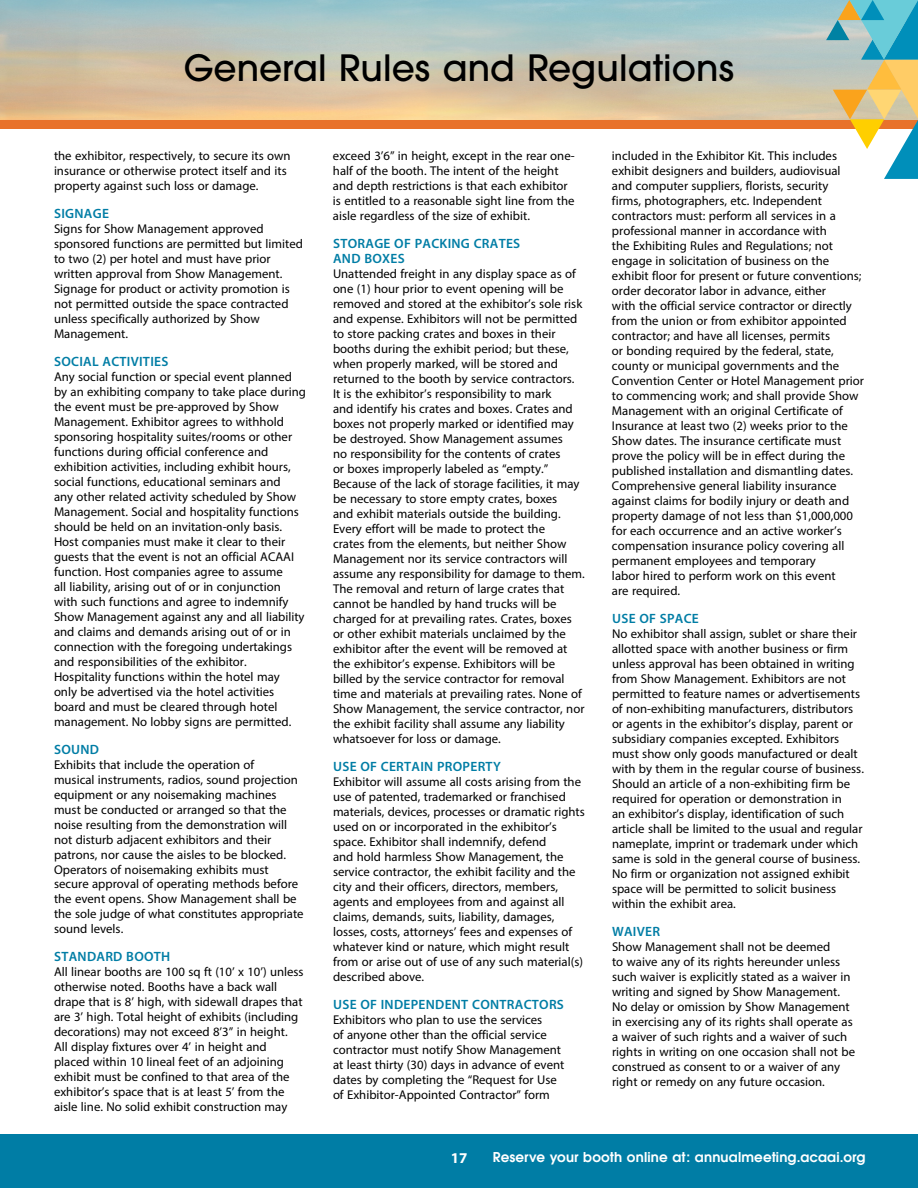
<style>
.page{position:relative;width:918px;height:1188px;background:#fff}
.page>*{position:absolute;margin:0;border:0;box-sizing:border-box;transform-origin:0 0}
.t1{font:500 36px "Avant Garde";color:#000}
.t2{font:700 15px "Myriad Pro";color:#fff}
.t3{font:600 13.5px/15px "Myriad Pro";letter-spacing:.02em;color:#007da5}
.t4{font:600 13.5px "Avant Garde";letter-spacing:.01em;color:#fff}
.t5{font:12.75px/15px "Myriad Pro";color:#000}
</style>
<div class="page">
<div style="left:0;top:1134px;width:918px;height:54px;background:#007da5"></div>
<div style="left:0;top:120px;width:918px;height:9px;background:#e8722b"></div>
<svg style="left:826px;top:0;width:92px;height:179px"></svg>
<h1 class="t1" style="left:184px;top:46px;width:552px">General Rules and Regulations</h1>
<p class="t5" style="left:54px;top:148px;width:238px">the exhibitor, respectively, to secure its own insurance or otherwise protect itself and its property against such loss or damage.</p>
<p class="t3" style="left:54px;top:206px;width:56px">SIGNAGE</p>
<p class="t5" style="left:54px;top:221px;width:250px">Signs for Show Management approved sponsored functions are permitted but limited to two (2) per hotel and must have prior written approval from Show Management.<br>Signage for product or activity promotion is not permitted outside the space contracted unless specifically authorized by Show Management.</p>
<p class="t3" style="left:54px;top:353px;width:116px">SOCIAL ACTIVITIES</p>
<p class="t5" style="left:54px;top:369px;width:253px">Any social function or special event planned by an exhibiting company to take place during the event must be pre-approved by Show Management. Exhibitor agrees to withhold sponsoring hospitality suites/rooms or other functions during official conference and exhibition activities, including exhibit hours, social functions, educational seminars and<br>any other related activity scheduled by Show Management. Social and hospitality functions should be held on an invitation-only basis.<br>Host companies must make it clear to their guests that the event is not an official ACAAI function. Host companies agree to assume<br>all liability, arising out of or in conjunction with such functions and agree to indemnify Show Management against any and all liability and claims and demands arising out of or in connection with the foregoing undertakings and responsibilities of the exhibitor.<br>Hospitality functions within the hotel may only be advertised via the hotel activities board and must be cleared through hotel management. No lobby signs are permitted.</p>
<p class="t3" style="left:54px;top:741px;width:46px">SOUND</p>
<p class="t5" style="left:54px;top:757px;width:251px">Exhibits that include the operation of<br>musical instruments, radios, sound projection equipment or any noisemaking machines must be conducted or arranged so that the noise resulting from the demonstration will not disturb adjacent exhibitors and their patrons, nor cause the aisles to be blocked.<br>Operators of noisemaking exhibits must secure approval of operating methods before the event opens. Show Management shall be the sole judge of what constitutes appropriate sound levels.</p>
<p class="t3" style="left:54px;top:949px;width:118px">STANDARD BOOTH</p>
<p class="t5" style="left:54px;top:964px;width:251px">All linear booths are 100 sq ft (10’ x 10’) unless otherwise noted. Booths have a back wall drape that is 8’ high, with sidewall drapes that are 3’ high. Total height of exhibits (including decorations) may not exceed 8’3” in height.<br>All display fixtures over 4’ in height and placed within 10 lineal feet of an adjoining exhibit must be confined to that area of the exhibitor’s space that is at least 5’ from the aisle line. No solid exhibit construction may</p>
<p class="t5" style="left:333px;top:148px;width:243px">exceed 3’6” in height, except in the rear one&shy;half of the booth. The intent of the height and depth restrictions is that each exhibitor is entitled to a reasonable sight line from the aisle regardless of the size of exhibit.</p>
<p class="t3" style="left:333px;top:236px;width:189px">STORAGE OF PACKING CRATES<br>AND BOXES</p>
<p class="t5" style="left:333px;top:266px;width:253px">Unattended freight in any display space as of one (1) hour prior to event opening will be removed and stored at the exhibitor’s sole risk and expense. Exhibitors will not be permitted to store packing crates and boxes in their booths during the exhibit period; but these, when properly marked, will be stored and returned to the booth by service contractors.<br>It is the exhibitor’s responsibility to mark<br>and identify his crates and boxes. Crates and boxes not properly marked or identified may be destroyed. Show Management assumes<br>no responsibility for the contents of crates<br>or boxes improperly labeled as “empty.” Because of the lack of storage facilities, it may be necessary to store empty crates, boxes<br>and exhibit materials outside the building.<br>Every effort will be made to protect the<br>crates from the elements, but neither Show Management nor its service contractors will assume any responsibility for damage to them.<br>The removal and return of large crates that cannot be handled by hand trucks will be charged for at prevailing rates. Crates, boxes or other exhibit materials unclaimed by the exhibitor after the event will be removed at the exhibitor’s expense. Exhibitors will be billed by the service contractor for removal time and materials at prevailing rates. None of Show Management, the service contractor, nor the exhibit facility shall assume any liability whatsoever for loss or damage.</p>
<p class="t3" style="left:333px;top:758px;width:169px">USE OF CERTAIN PROPERTY</p>
<p class="t5" style="left:333px;top:774px;width:253px">Exhibitor will assume all costs arising from the use of patented, trademarked or franchised materials, devices, processes or dramatic rights used on or incorporated in the exhibitor’s space. Exhibitor shall indemnify, defend<br>and hold harmless Show Management, the service contractor, the exhibit facility and the city and their officers, directors, members, agents and employees from and against all claims, demands, suits, liability, damages, losses, costs, attorneys’ fees and expenses of whatever kind or nature, which might result from or arise out of use of any such material(s) described above.</p>
<p class="t3" style="left:333px;top:996px;width:232px">USE OF INDEPENDENT CONTRACTORS</p>
<p class="t5" style="left:333px;top:1012px;width:233px">Exhibitors who plan to use the services<br>of anyone other than the official service contractor must notify Show Management at least thirty (30) days in advance of event dates by completing the “Request for Use of Exhibitor-Appointed Contractor” form</p>
<p class="t5" style="left:612px;top:148px;width:254px">included in the Exhibitor Kit. This includes exhibit designers and builders, audiovisual and computer suppliers, florists, security<br>firms, photographers, etc. Independent contractors must: perform all services in a professional manner in accordance with<br>the Exhibiting Rules and Regulations; not engage in solicitation of business on the exhibit floor for present or future conventions; order decorator labor in advance, either<br>with the official service contractor or directly from the union or from exhibitor appointed contractor; and have all licenses, permits<br>or bonding required by the federal, state, county or municipal governments and the Convention Center or Hotel Management prior to commencing work; and shall provide Show Management with an original Certificate of Insurance at least two (2) weeks prior to the Show dates. The insurance certificate must prove the policy will be in effect during the published installation and dismantling dates.<br>Comprehensive general liability insurance against claims for bodily injury or death and property damage of not less than $1,000,000 for each occurrence and an active worker’s compensation insurance policy covering all permanent employees and temporary<br>labor hired to perform work on this event<br>are required.</p>
<p class="t3" style="left:612px;top:611px;width:88px">USE OF SPACE</p>
<p class="t5" style="left:612px;top:626px;width:254px">No exhibitor shall assign, sublet or share their allotted space with another business or firm unless approval has been obtained in writing from Show Management. Exhibitors are not permitted to feature names or advertisements of non-exhibiting manufacturers, distributors or agents in the exhibitor’s display, parent or subsidiary companies excepted. Exhibitors must show only goods manufactured or dealt with by them in the regular course of business.<br>Should an article of a non-exhibiting firm be required for operation or demonstration in<br>an exhibitor’s display, identification of such article shall be limited to the usual and regular nameplate, imprint or trademark under which same is sold in the general course of business.<br>No firm or organization not assigned exhibit space will be permitted to solicit business within the exhibit area.</p>
<p class="t3" style="left:612px;top:923px;width:49px">WAIVER</p>
<p class="t5" style="left:612px;top:939px;width:245px">Show Management shall not be deemed<br>to waive any of its rights hereunder unless such waiver is explicitly stated as a waiver in writing and signed by Show Management.<br>No delay or omission by Show Management in exercising any of its rights shall operate as a waiver of such rights and a waiver of such rights in writing on one occasion shall not be construed as consent to or a waiver of any right or remedy on any future occasion.</p>
<p class="t2" style="left:451px;top:1148px;width:18px">17</p>
<p class="t4" style="left:493px;top:1148px;width:374px">Reserve your booth online at: annualmeeting.acaai.org</p>
</div>
